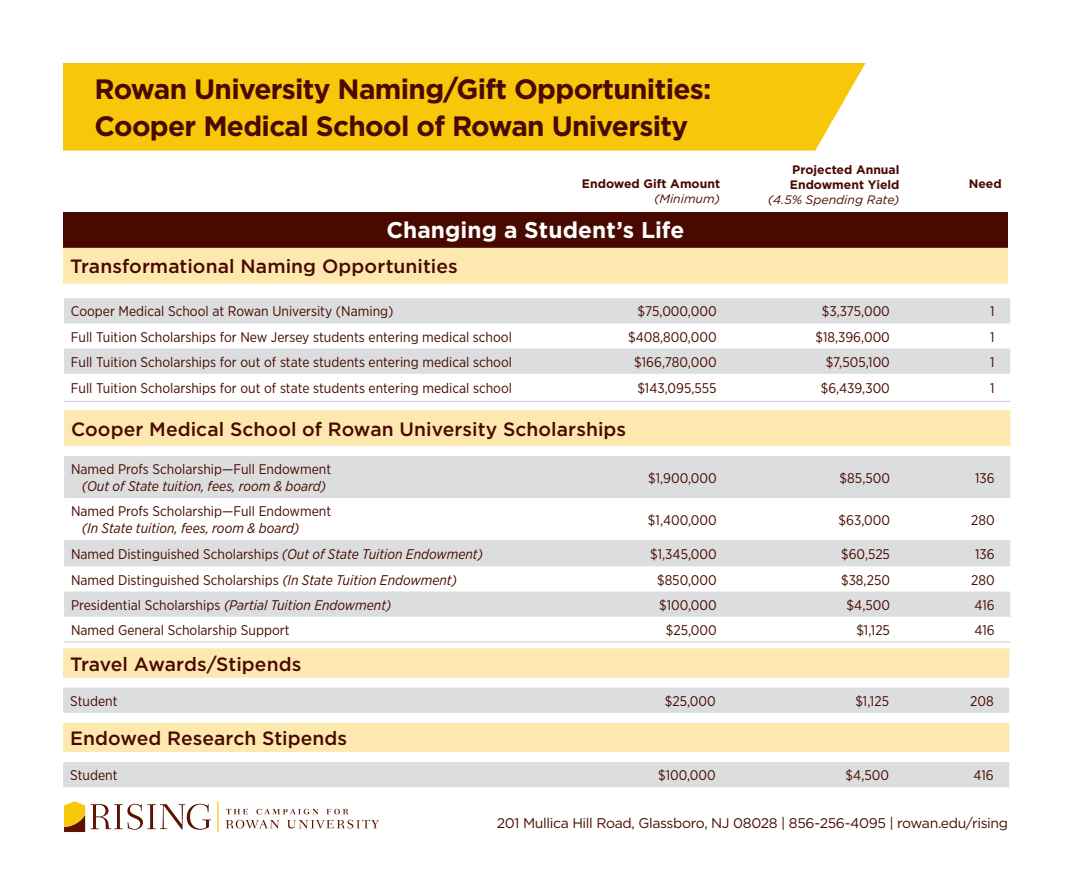
<style>
.page{position:relative;width:1071px;height:882px;background:#fff}
.page>*{position:absolute;margin:0;border:0;box-sizing:border-box;transform-origin:0 0}
.t1{font:700 28px "Gotham";letter-spacing:-.025em;color:#480a00}
.t2{font:700 22.75px "Gotham";letter-spacing:.005em;color:#fff}
.t3{font:500 19.25px "Gotham";letter-spacing:.005em;color:#480a00}
.t4{font:14px/16.8px "Gotham Narrow";color:#480a00;text-align:center}
.t5{font:italic 14px "Gotham Narrow";color:#480a00}
.t6{font:14px "Gotham";letter-spacing:-.025em;color:#480a00}
.t7{font:700 12.25px/14.7px "Gotham";color:#480a00;text-align:right}
.s1{font-weight:400;font-style:italic}
.s2{font-style:italic}
.s3{font-style:normal}
</style>
<div class="page">
<div style="left:63px;top:212px;width:945px;height:36px;background:#480a00"></div>
<div style="left:63px;top:248px;width:945px;height:36px;background:#fde8b0"></div>
<div style="left:63px;top:63px;width:803px;height:88px;background:#f9c709"></div>
<svg style="left:91px;top:804px;width:120px;height:26px"></svg>
<hr style="left:217px;top:802px;width:1px;height:30px;background:#f9c709">
<svg style="left:64px;top:801px;width:21px;height:31px"></svg>
<svg style="left:226px;top:820px;width:153px;height:9px"></svg>
<svg style="left:226px;top:809px;width:122px;height:5px"></svg>
<svg style="left:64px;top:298px;width:946px;height:76px;fill:#dcdddf"></svg>
<hr style="left:64px;top:401px;width:495px;height:1px;background:#c7c8ca">
<hr style="left:559px;top:401px;width:173px;height:1px;background:#c7c8ca">
<hr style="left:732px;top:401px;width:174px;height:1px;background:#c7c8ca">
<hr style="left:906px;top:401px;width:104px;height:1px;background:#c7c8ca">
<div style="left:64px;top:410px;width:946px;height:36px;background:#fde8b0"></div>
<svg style="left:64px;top:456px;width:946px;height:161px;fill:#dcdddf"></svg>
<hr style="left:64px;top:642px;width:495px;height:1px;background:#c7c8ca">
<hr style="left:559px;top:642px;width:173px;height:1px;background:#c7c8ca">
<hr style="left:732px;top:642px;width:174px;height:1px;background:#c7c8ca">
<hr style="left:906px;top:642px;width:104px;height:1px;background:#c7c8ca">
<svg style="left:63px;top:648px;width:946px;height:40px;fill:#fde8b0"></svg>
<svg style="left:63px;top:688px;width:946px;height:99px;fill:#e2e3df"></svg>
<p class="t1" style="left:94px;top:73px;width:619px">Rowan University Naming/Gift Opportunities:</p>
<p class="t1" style="left:94px;top:109px;width:595px">Cooper Medical School of Rowan University</p>
<p class="t7" style="left:768px;top:162px;width:133px">Projected Annual<br>Endowment Yield <span class="s1">(4.5% Spending Rate)</span></p>
<p class="t7" style="left:582px;top:176px;width:140px">Endowed Gift Amount <span class="s1">(Minimum)</span></p>
<p class="t7" style="left:969px;top:176px;width:34px">Need</p>
<p class="t2" style="left:386px;top:217px;width:300px">Changing a Student’s Life</p>
<p class="t3" style="left:70px;top:254px;width:389px">Transformational Naming Opportunities</p>
<p class="t4" style="left:71px;top:303px;width:324px">Cooper Medical School at Rowan University (Naming)</p>
<p class="t4" style="left:638px;top:303px;width:81px">$75,000,000</p>
<p class="t4" style="left:822px;top:303px;width:70px">$3,375,000</p>
<p class="t4" style="left:990px;top:303px;width:6px">1</p>
<p class="t4" style="left:71px;top:328px;width:443px">Full Tuition Scholarships for New Jersey students entering medical school</p>
<p class="t4" style="left:628px;top:328px;width:90px">$408,800,000</p>
<p class="t4" style="left:815px;top:328px;width:76px">$18,396,000</p>
<p class="t4" style="left:990px;top:328px;width:6px">1</p>
<p class="t4" style="left:71px;top:353px;width:443px">Full Tuition Scholarships for out of state students entering medical school</p>
<p class="t4" style="left:634px;top:353px;width:84px">$166,780,000</p>
<p class="t4" style="left:826px;top:353px;width:66px">$7,505,100</p>
<p class="t4" style="left:990px;top:353px;width:6px">1</p>
<p class="t4" style="left:71px;top:380px;width:443px">Full Tuition Scholarships for out of state students entering medical school</p>
<p class="t4" style="left:637px;top:380px;width:81px">$143,095,555</p>
<p class="t4" style="left:821px;top:380px;width:71px">$6,439,300</p>
<p class="t4" style="left:990px;top:380px;width:6px">1</p>
<p class="t3" style="left:71px;top:416px;width:557px">Cooper Medical School of Rowan University Scholarships</p>
<p class="t4" style="left:71px;top:461px;width:262px">Named Profs Scholarship—Full Endowment <span class="s2">(Out of State tuition, fees, room &amp; board)</span></p>
<p class="t4" style="left:648px;top:469px;width:70px">$1,900,000</p>
<p class="t4" style="left:840px;top:469px;width:52px">$85,500</p>
<p class="t4" style="left:975px;top:469px;width:21px">136</p>
<p class="t4" style="left:71px;top:503px;width:262px">Named Profs Scholarship—Full Endowment</p>
<p class="t5" style="left:82px;top:519px;width:219px">(In State tuition, fees, room &amp; board)</p>
<p class="t4" style="left:648px;top:511px;width:70px">$1,400,000</p>
<p class="t4" style="left:839px;top:511px;width:53px">$63,000</p>
<p class="t4" style="left:971px;top:511px;width:25px">280</p>
<p class="t4" style="left:71px;top:545px;width:413px">Named Distinguished Scholarships <span class="s2">(Out of State Tuition Endowment)</span></p>
<p class="t4" style="left:650px;top:545px;width:68px">$1,345,000</p>
<p class="t4" style="left:841px;top:545px;width:50px">$60,525</p>
<p class="t4" style="left:975px;top:545px;width:21px">136</p>
<p class="t4" style="left:71px;top:571px;width:387px">Named Distinguished Scholarships <span class="s2">(In State Tuition Endowment)</span></p>
<p class="t4" style="left:657px;top:571px;width:61px">$850,000</p>
<p class="t4" style="left:841px;top:571px;width:51px">$38,250</p>
<p class="t4" style="left:971px;top:571px;width:25px">280</p>
<p class="t5" style="left:71px;top:596px;width:322px"><span class="s3">Presidential Scholarships</span> (Partial Tuition Endowment)</p>
<p class="t4" style="left:659px;top:596px;width:59px">$100,000</p>
<p class="t4" style="left:847px;top:596px;width:45px">$4,500</p>
<p class="t4" style="left:975px;top:596px;width:22px">416</p>
<p class="t4" style="left:71px;top:621px;width:220px">Named General Scholarship Support</p>
<p class="t4" style="left:666px;top:621px;width:53px">$25,000</p>
<p class="t4" style="left:856px;top:621px;width:35px">$1,125</p>
<p class="t4" style="left:975px;top:621px;width:22px">416</p>
<p class="t3" style="left:70px;top:651px;width:233px">Travel Awards/Stipends</p>
<p class="t4" style="left:70px;top:692px;width:49px">Student</p>
<p class="t4" style="left:665px;top:692px;width:53px">$25,000</p>
<p class="t4" style="left:855px;top:692px;width:35px">$1,125</p>
<p class="t4" style="left:970px;top:692px;width:25px">208</p>
<p class="t3" style="left:70px;top:726px;width:279px">Endowed Research Stipends</p>
<p class="t4" style="left:70px;top:767px;width:49px">Student</p>
<p class="t4" style="left:658px;top:767px;width:59px">$100,000</p>
<p class="t4" style="left:846px;top:767px;width:45px">$4,500</p>
<p class="t4" style="left:974px;top:767px;width:22px">416</p>
<p class="t6" style="left:497px;top:815px;width:513px">201 Mullica Hill Road, Glassboro, NJ 08028 | 856-256-4095 | rowan.edu/rising</p>
</div>
